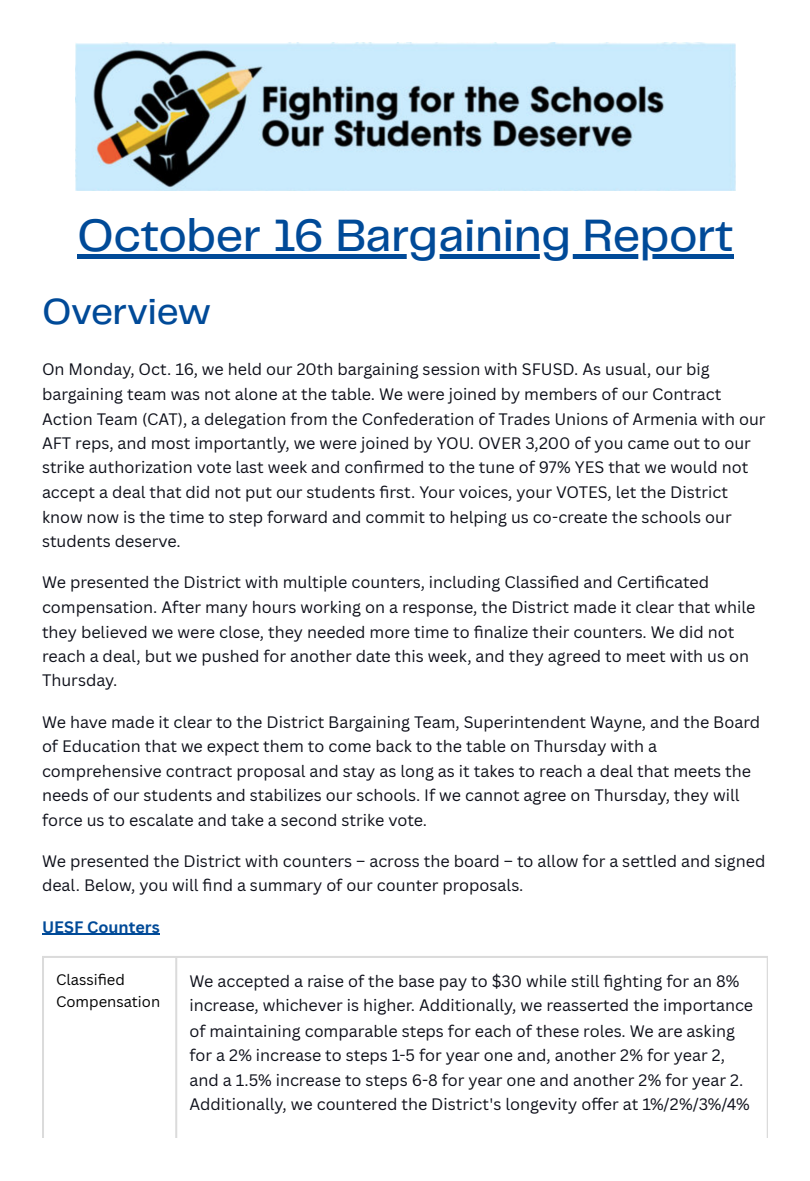
<style>
.page{position:relative;width:810px;height:1181px;background:#fff}
.page>*{position:absolute;margin:0;border:0;box-sizing:border-box;transform-origin:0 0}
.t1{font:500 47.1px "Telegraf";letter-spacing:-.01em;color:#004a98}
.t2{font:500 37.65px "Telegraf";letter-spacing:-.01em;color:#004a98}
.t3{font:16.2px/24.5px "Canva Sans";color:#0e101a}
.t4{font:700 16.2px "Canva Sans";color:#004a98}
.t5{font:14.85px/22.2px "Canva Sans";color:#000}
</style>
<div class="page">
<hr style="left:77px;top:254px;width:657px;height:4px;background:#004a98">
<hr style="left:42px;top:933px;width:118px;height:1px;background:#004a98">
<img style="left:75px;top:42px;width:660px;height:148px">
<hr style="left:42px;top:958px;width:2px;height:179px;background:#dbdbdb">
<hr style="left:175px;top:958px;width:2px;height:179px;background:#dbdbdb">
<hr style="left:767px;top:958px;width:1px;height:179px;background:#dbdbdb">
<hr style="left:42px;top:955px;width:726px;height:3px;background:#dbdbdb">
<hr style="left:42px;top:1180px;width:726px;height:1px;background:#dbdbdb">
<h1 class="t1" style="left:77px;top:215px;width:658px">October 16 Bargaining Report</h1>
<h2 class="t2" style="left:42px;top:295px;width:171px">Overview</h2>
<p class="t3" style="left:42px;top:357px;width:725px">On Monday, Oct. 16, we held our 20th bargaining session with SFUSD. As usual, our big bargaining team was not alone at the table. We were joined by members of our Contract Action Team (CAT), a delegation from the Confederation of Trades Unions of Armenia with our AFT reps, and most importantly, we were joined by YOU. OVER 3,200 of you came out to our strike authorization vote last week and confi rmed to the tune of 97% YES that we would not accept a deal that did not put our students fi rst. Your voices, your VOTES, let the District know now is the time to step forward and commit to helping us co-create the schools our students deserve.</p>
<p class="t3" style="left:42px;top:570px;width:715px">We presented the District with multiple counters, including Classifi ed and Certifi cated compensation. After many hours working on a response, the District made it clear that while they believed we were close, they needed more time to fi nalize their counters. We did not reach a deal, but we pushed for another date this week, and they agreed to meet with us on Thursday.</p>
<p class="t3" style="left:42px;top:709px;width:720px">We have made it clear to the District Bargaining Team, Superintendent Wayne, and the Board of Education that we expect them to come back to the table on Thursday with a comprehensive contract proposal and stay as long as it takes to reach a deal that meets the needs of our students and stabilizes our schools. If we cannot agree on Thursday, they will force us to escalate and take a second strike vote.</p>
<p class="t3" style="left:42px;top:848px;width:725px">We presented the District with counters – across the board – to allow for a settled and signed deal. Below, you will fi nd a summary of our counter proposals.</p>
<p class="t4" style="left:42px;top:915px;width:119px">UESF Counters</p>
<p class="t5" style="left:56px;top:968px;width:106px">Classifi ed<br>Compensation</p>
<p class="t3" style="left:189px;top:968px;width:565px">We accepted a raise of the base pay to $30 while still fighting for an 8% increase, whichever is higher. Additionally, we reasserted the importance of maintaining comparable steps for each of these roles. We are asking for a 2% increase to steps 1-5 for year one and, another 2% for year 2, and a 1.5% increase to steps 6-8 for year one and another 2% for year 2.<br>Additionally, we countered the District's longevity offer at 1%/2%/3%/4%</p>
</div>
